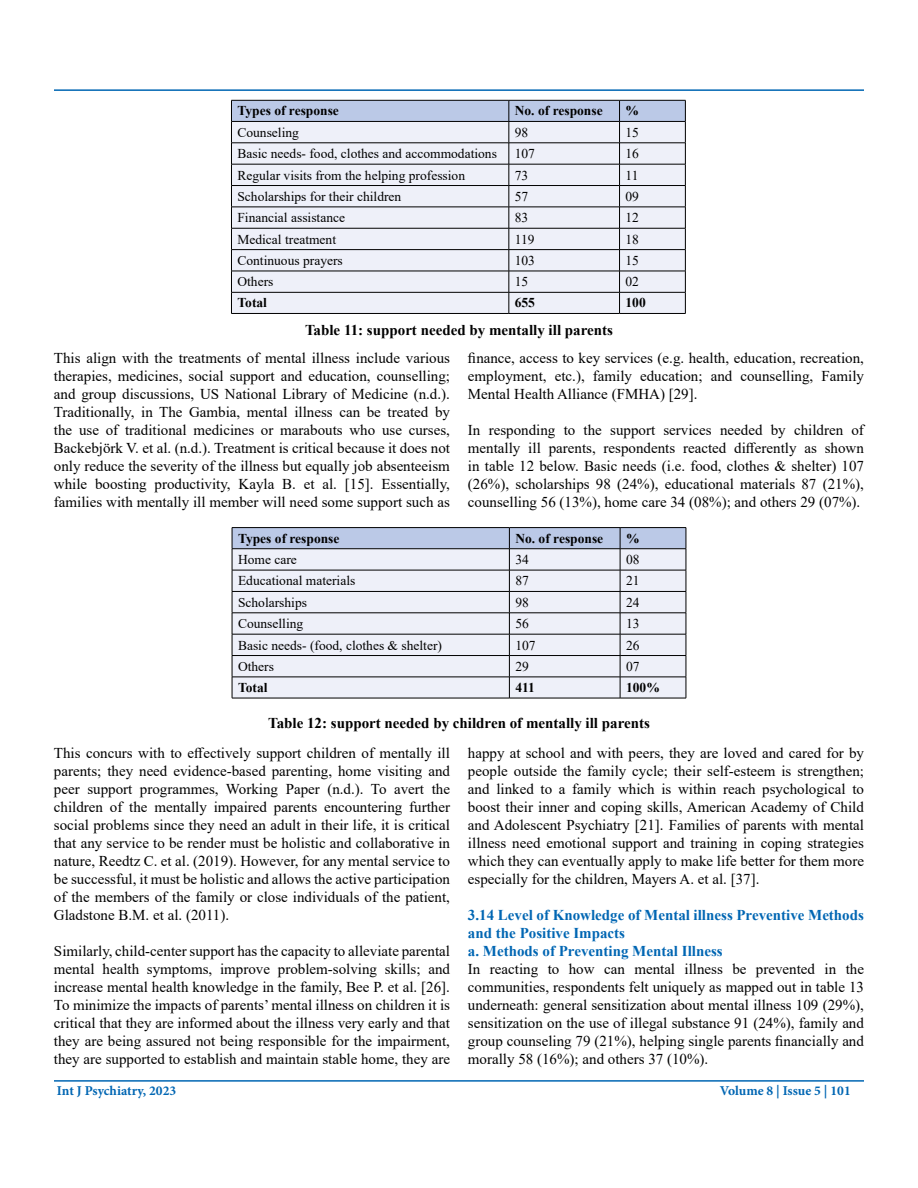
<style>
.page{position:relative;width:918px;height:1188px;background:#fff}
.page>*{position:absolute;margin:0;border:0;box-sizing:border-box;transform-origin:0 0}
.t1{font:15px/18px "Times New Roman";color:#000;text-align:justify}
.t2{font:700 15px/18px "Times New Roman";color:#0066b3}
.t3{font:700 15px "Times New Roman";color:#000}
.t4{font:13.5px "Times New Roman";color:#000}
.t5{font:700 13.5px "Times New Roman";color:#000}
.t6{font:700 13.5px "Minion Pro";color:#0066b3}
</style>
<div class="page">
<hr style="left:54px;top:1080px;width:810px;height:2px;background:#0066b3">
<hr style="left:54px;top:89px;width:810px;height:2px;background:#0066b3">
<svg style="left:231px;top:100px;width:455px;height:213px;background:#dcdfe9"></svg>
<hr style="left:231px;top:313px;width:278px;height:1px;background:#000">
<hr style="left:509px;top:313px;width:111px;height:1px;background:#000">
<hr style="left:620px;top:313px;width:66px;height:1px;background:#000">
<hr style="left:232px;top:527px;width:277px;height:1px;background:#000">
<hr style="left:509px;top:527px;width:111px;height:1px;background:#000">
<hr style="left:620px;top:527px;width:66px;height:1px;background:#000">
<svg style="left:232px;top:528px;width:455px;height:170px;background:#dbdee9"></svg>
<hr style="left:232px;top:698px;width:277px;height:1px;background:#000">
<hr style="left:509px;top:698px;width:111px;height:1px;background:#000">
<hr style="left:620px;top:698px;width:66px;height:1px;background:#000">
<p class="t5" style="left:237px;top:101px;width:103px">Types of response</p>
<p class="t5" style="left:515px;top:101px;width:89px">No. of response</p>
<p class="t5" style="left:626px;top:101px;width:15px">%</p>
<p class="t4" style="left:237px;top:123px;width:63px">Counseling</p>
<p class="t4" style="left:515px;top:123px;width:15px">98</p>
<p class="t4" style="left:626px;top:123px;width:15px">15</p>
<p class="t4" style="left:237px;top:144px;width:261px">Basic needs- food, clothes and accommodations</p>
<p class="t4" style="left:515px;top:144px;width:22px">107</p>
<p class="t4" style="left:626px;top:144px;width:15px">16</p>
<p class="t4" style="left:237px;top:165px;width:229px">Regular visits from the helping profession</p>
<p class="t4" style="left:515px;top:165px;width:15px">73</p>
<p class="t4" style="left:626px;top:165px;width:15px">11</p>
<p class="t4" style="left:237px;top:187px;width:165px">Scholarships for their children</p>
<p class="t4" style="left:515px;top:187px;width:15px">57</p>
<p class="t4" style="left:626px;top:187px;width:15px">09</p>
<p class="t4" style="left:237px;top:208px;width:109px">Financial assistance</p>
<p class="t4" style="left:515px;top:208px;width:15px">83</p>
<p class="t4" style="left:626px;top:208px;width:15px">12</p>
<p class="t4" style="left:237px;top:230px;width:100px">Medical treatment</p>
<p class="t4" style="left:515px;top:230px;width:21px">119</p>
<p class="t4" style="left:626px;top:230px;width:15px">18</p>
<p class="t4" style="left:237px;top:251px;width:107px">Continuous prayers</p>
<p class="t4" style="left:515px;top:251px;width:22px">103</p>
<p class="t4" style="left:626px;top:251px;width:15px">15</p>
<p class="t4" style="left:237px;top:272px;width:37px">Others</p>
<p class="t4" style="left:515px;top:272px;width:15px">15</p>
<p class="t4" style="left:626px;top:272px;width:15px">02</p>
<p class="t5" style="left:237px;top:293px;width:31px">Total</p>
<p class="t5" style="left:515px;top:293px;width:22px">655</p>
<p class="t5" style="left:626px;top:293px;width:22px">100</p>
<p class="t3" style="left:305px;top:319px;width:309px">Table 11: support needed by mentally ill parents</p>
<p class="t1" style="left:54px;top:349px;width:398px">This align with the treatments of mental illness include various therapies, medicines, social support and education, counselling; and group discussions, US National Library of Medicine (n.d.).<br>Traditionally, in The Gambia, mental illness can be treated by the use of traditional medicines or marabouts who use curses, Backebjörk V. et al. (n.d.). Treatment is critical because it does not only reduce the severity of the illness but equally job absenteeism while boosting productivity, Kayla B. et al. [15]. Essentially, families with mentally ill member will need some support such as</p>
<p class="t1" style="left:468px;top:349px;width:398px">finance, access to key services (e.g. health, education, recreation, employment, etc.), family education; and counselling, Family Mental Health Alliance (FMHA) [29].</p>
<p class="t1" style="left:468px;top:421px;width:398px">In responding to the support services needed by children of mentally ill parents, respondents reacted differently as shown in table 12 below. Basic needs (i.e. food, clothes &amp; shelter) 107 (26%), scholarships 98 (24%), educational materials 87 (21%), counselling 56 (13%), home care 34 (08%); and others 29 (07%).</p>
<p class="t5" style="left:238px;top:528px;width:103px">Types of response</p>
<p class="t5" style="left:515px;top:528px;width:89px">No. of response</p>
<p class="t5" style="left:626px;top:528px;width:15px">%</p>
<p class="t4" style="left:238px;top:550px;width:60px">Home care</p>
<p class="t4" style="left:515px;top:550px;width:15px">34</p>
<p class="t4" style="left:626px;top:550px;width:15px">08</p>
<p class="t4" style="left:238px;top:571px;width:119px">Educational materials</p>
<p class="t4" style="left:515px;top:571px;width:15px">87</p>
<p class="t4" style="left:626px;top:571px;width:15px">21</p>
<p class="t4" style="left:238px;top:593px;width:70px">Scholarships</p>
<p class="t4" style="left:515px;top:593px;width:15px">98</p>
<p class="t4" style="left:626px;top:593px;width:15px">24</p>
<p class="t4" style="left:238px;top:614px;width:67px">Counselling</p>
<p class="t4" style="left:515px;top:614px;width:15px">56</p>
<p class="t4" style="left:626px;top:614px;width:15px">13</p>
<p class="t4" style="left:238px;top:635px;width:205px">Basic needs- (food, clothes &amp; shelter)</p>
<p class="t4" style="left:515px;top:635px;width:22px">107</p>
<p class="t4" style="left:626px;top:635px;width:15px">26</p>
<p class="t4" style="left:238px;top:657px;width:37px">Others</p>
<p class="t4" style="left:515px;top:657px;width:15px">29</p>
<p class="t4" style="left:626px;top:657px;width:15px">07</p>
<p class="t5" style="left:238px;top:678px;width:31px">Total</p>
<p class="t5" style="left:515px;top:678px;width:21px">411</p>
<p class="t5" style="left:626px;top:678px;width:35px">100%</p>
<p class="t3" style="left:268px;top:712px;width:383px">Table 12: support needed by children of mentally ill parents</p>
<p class="t1" style="left:54px;top:743px;width:398px">This concurs with to effectively support children of mentally ill parents; they need evidence-based parenting, home visiting and peer support programmes, Working Paper (n.d.). To avert the children of the mentally impaired parents encountering further social problems since they need an adult in their life, it is critical that any service to be render must be holistic and collaborative in nature, Reedtz C. et al. (2019). However, for any mental service to be successful, it must be holistic and allows the active participation of the members of the family or close individuals of the patient, Gladstone B.M. et al. (2011).</p>
<p class="t1" style="left:54px;top:941px;width:398px">Similarly, child-center support has the capacity to alleviate parental mental health symptoms, improve problem-solving skills; and increase mental health knowledge in the family, Bee P. et al. [26].<br>To minimize the impacts of parents’ mental illness on children it is critical that they are informed about the illness very early and that they are being assured not being responsible for the impairment, they are supported to establish and maintain stable home, they are</p>
<p class="t1" style="left:468px;top:743px;width:398px">happy at school and with peers, they are loved and cared for by people outside the family cycle; their self-esteem is strengthen; and linked to a family which is within reach psychological to boost their inner and coping skills, American Academy of Child and Adolescent Psychiatry [21]. Families of parents with mental illness need emotional support and training in coping strategies which they can eventually apply to make life better for them more especially for the children, Mayers A. et al. [37].</p>
<p class="t2" style="left:468px;top:905px;width:398px">3.14 Level of Knowledge of Mental illness Preventive Methods and the Positive Impacts<br>a. Methods of Preventing Mental Illness</p>
<p class="t1" style="left:468px;top:959px;width:398px">In reacting to how can mental illness be prevented in the communities, respondents felt uniquely as mapped out in table 13 underneath: general sensitization about mental illness 109 (29%), sensitization on the use of illegal substance 91 (24%), family and group counseling 79 (21%), helping single parents financially and morally 58 (16%); and others 37 (10%).</p>
<p class="t6" style="left:57px;top:1081px;width:121px">Int J Psychiatry, 2023</p>
<p class="t6" style="left:720px;top:1082px;width:133px">Volume 8 | Issue 5 | 101</p>
</div>
